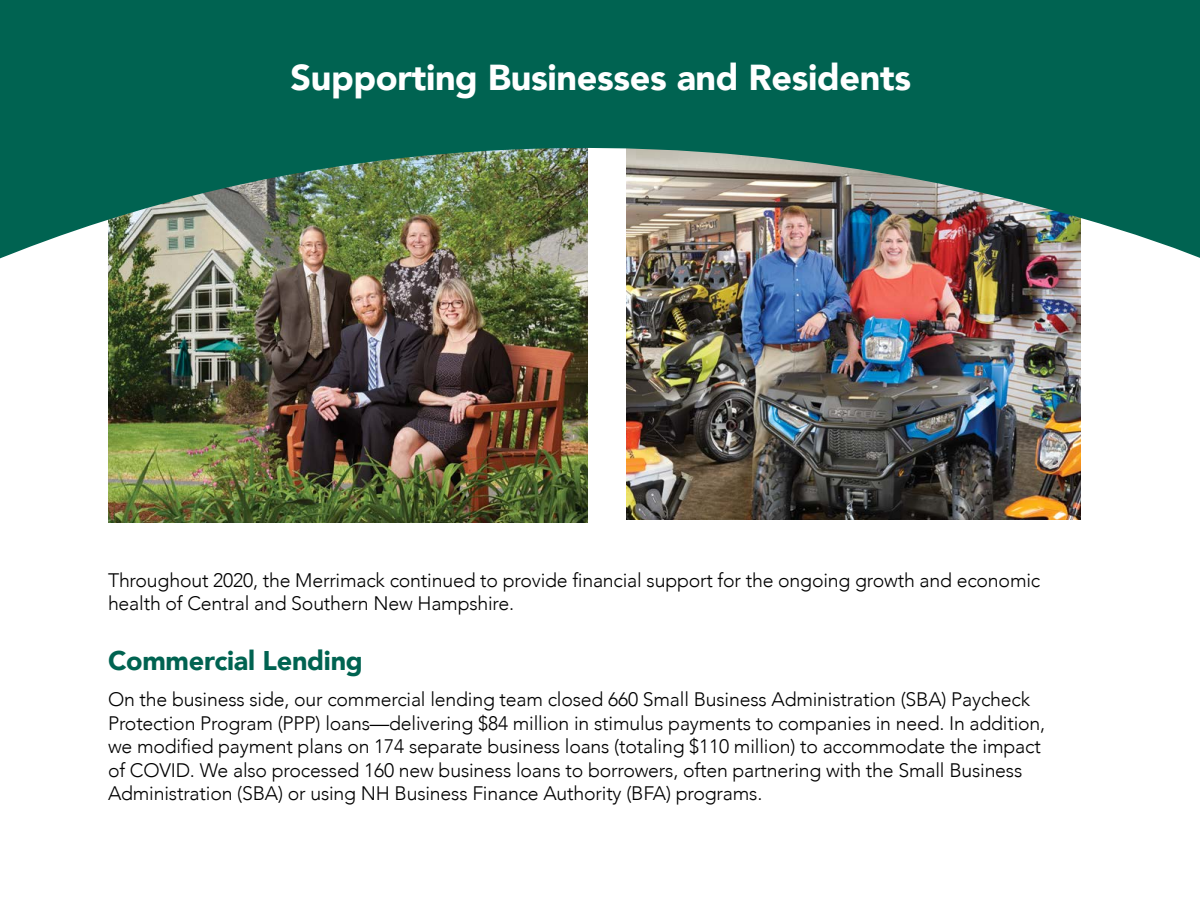
<style>
.page{position:relative;width:1200px;height:900px;background:#fff}
.page>*{position:absolute;margin:0;border:0;box-sizing:border-box;transform-origin:0 0}
.t1{font:900 36px "Avenir";letter-spacing:-.01em;color:#fff}
.t2{font:900 27px "Avenir";letter-spacing:-.01em;color:#006351}
.t3{font:300 19.5px/23.4px "Avenir";letter-spacing:-.01em;color:#000}
</style>
<div class="page">
<img style="left:626px;top:264px;width:454px;height:256px">
<img style="left:108px;top:264px;width:479px;height:258px">
<img style="left:0;top:0;width:1200px;height:264px">
<h1 class="t1" style="left:291px;top:47px;width:622px">Supporting Businesses and Residents</h1>
<p class="t3" style="left:108px;top:568px;width:934px">Throughout 2020, the Merrimack continued to provide financial support for the ongoing growth and economic health of Central and Southern New Hampshire.</p>
<h2 class="t2" style="left:108px;top:637px;width:256px">Commercial Lending</h2>
<p class="t3" style="left:108px;top:688px;width:939px">On the business side, our commercial lending team closed 660 Small Business Administration (SBA) Paycheck Protection Program (PPP) loans—delivering $84 million in stimulus payments to companies in need. In addition, we modified payment plans on 174 separate business loans (totaling $110 million) to accommodate the impact of COVID. We also processed 160 new business loans to borrowers, often partnering with the Small Business Administration (SBA) or using NH Business Finance Authority (BFA) programs.</p>
</div>
